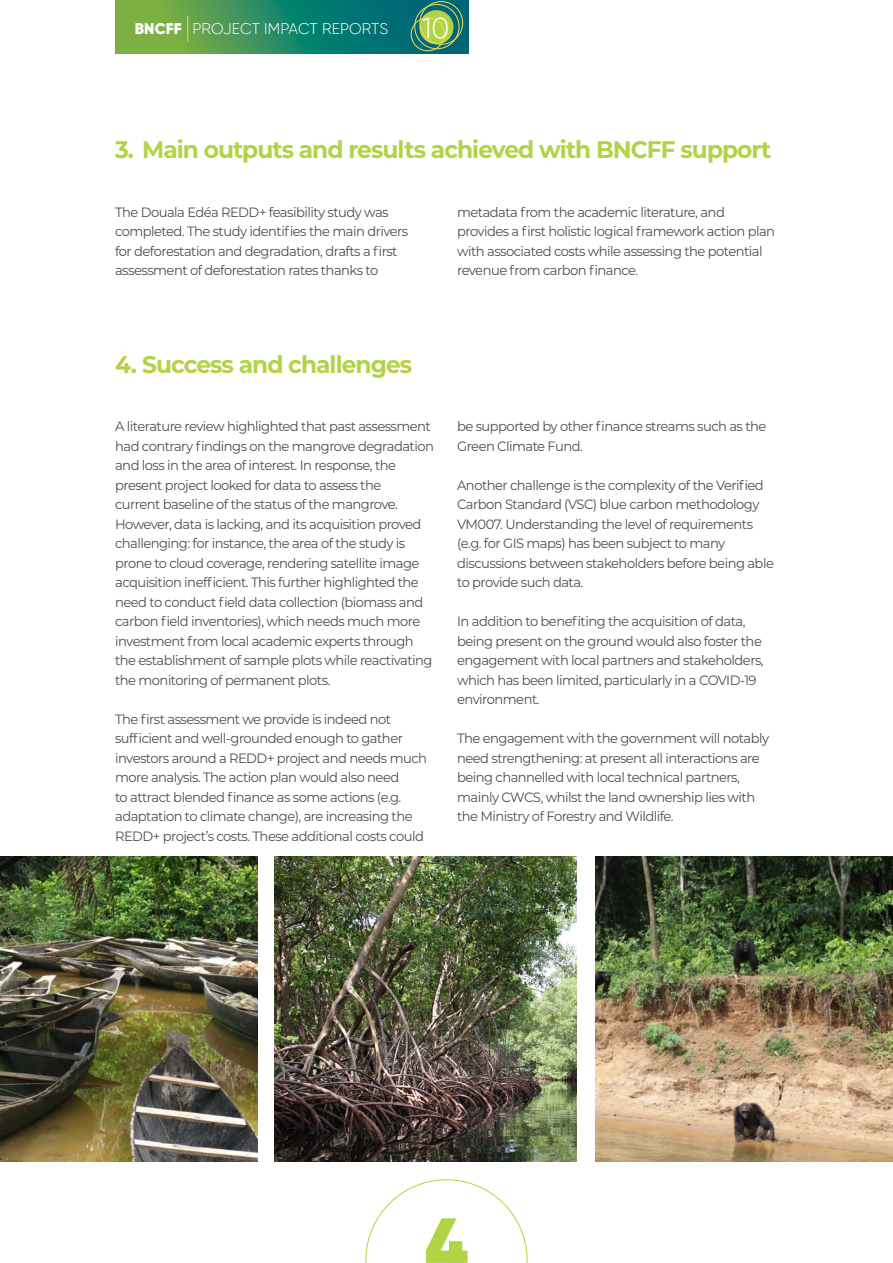
<style>
.page{position:relative;width:893px;height:1263px;background:#fff}
.page>*{position:absolute;margin:0;border:0;box-sizing:border-box;transform-origin:0 0}
.t1{font:900 75.15px "Gilroy";color:#b2d345}
.t2{font:700 24px "Montserrat";letter-spacing:-.04em;color:#b2d345}
.t3{font:300 15.45px "Gilroy";letter-spacing:.005em;color:#fff}
.RAW{font:13.5px/19.5px "Montserrat";letter-spacing:-.04em;color:#4d4d4f}
.s1{font-weight:900}
.s2{font-size:28.5px}
</style>
<div class="page">
<svg style="left:366px;top:1179px;width:161px;height:84px"></svg>
<svg style="left:115px;top:0;width:354px;height:54px;background:#328b60"></svg>
<svg style="left:188px;top:16px;width:1px;height:26px"></svg>
<div style="left:419px;top:10px;width:34px;height:34px;background:#b2d345;border-radius:50%"></div>
<div style="left:411px;top:18px;width:33px;height:33px;border:1px solid #edde58;border-radius:50%"></div>
<div style="left:420px;top:2px;width:43px;height:42px;border:1px solid #edde58;border-radius:50%"></div>
<div style="left:415px;top:4px;width:44px;height:45px;border:1px solid #edde58;border-radius:50%"></div>
<img style="left:0;top:856px;width:258px;height:306px">
<img style="left:275px;top:856px;width:301px;height:306px">
<img style="left:595px;top:856px;width:298px;height:306px">
<p class="t3" style="left:135px;top:19px;width:316px"><span class="s1">BNCFF</span> PROJECT IMPACT REPORTS <span class="s2">10</span></p>
<p class="t2" style="left:115px;top:132px;width:657px">3. Main outputs and results achieved with BNCFF support</p>
<p class="RAW" style="left:115px;top:202px;width:295px">The Douala Edéa REDD+ feasibility study was completed. The study identifies the main drivers for deforestation and degradation, drafts a first assessment of deforestation rates thanks to</p>
<p class="RAW" style="left:457px;top:202px;width:320px">metadata from the academic literature, and provides a first holistic logical framework action plan with associated costs while assessing the potential revenue from carbon finance.</p>
<p class="t2" style="left:115px;top:347px;width:299px">4. Success and challenges</p>
<p class="RAW" style="left:115px;top:416px;width:320px">A literature review highlighted that past assessment had contrary findings on the mangrove degradation and loss in the area of interest. In response, the present project looked for data to assess the<br>current baseline of the status of the mangrove.<br>However, data is lacking, and its acquisition proved challenging: for instance, the area of the study is prone to cloud coverage, rendering satellite image acquisition inefficient. This further highlighted the need to conduct field data collection (biomass and carbon field inventories), which needs much more investment from local academic experts through the establishment of sample plots while reactivating the monitoring of permanent plots.</p>
<p class="RAW" style="left:115px;top:709px;width:313px">The first assessment we provide is indeed not sufficient and well-grounded enough to gather investors around a REDD+ project and needs much more analysis. The action plan would also need<br>to attract blended finance as some actions (e.g. adaptation to climate change), are increasing the REDD+ project’s costs. These additional costs could</p>
<p class="RAW" style="left:457px;top:416px;width:311px">be supported by other finance streams such as the<br>Green Climate Fund.</p>
<p class="RAW" style="left:457px;top:475px;width:318px">Another challenge is the complexity of the Verified Carbon Standard (VSC) blue carbon methodology VM007. Understanding the level of requirements (e.g. for GIS maps) has been subject to many discussions between stakeholders before being able to provide such data.</p>
<p class="RAW" style="left:457px;top:611px;width:308px">In addition to benefiting the acquisition of data, being present on the ground would also foster the engagement with local partners and stakeholders, which has been limited, particularly in a COVID-19 environment.</p>
<p class="RAW" style="left:457px;top:728px;width:314px">The engagement with the government will notably need strengthening: at present all interactions are being channelled with local technical partners, mainly CWCS, whilst the land ownership lies with the Ministry of Forestry and Wildlife.</p>
<h1 class="t1" style="left:425px;top:1197px;width:45px">4</h1>
</div>
